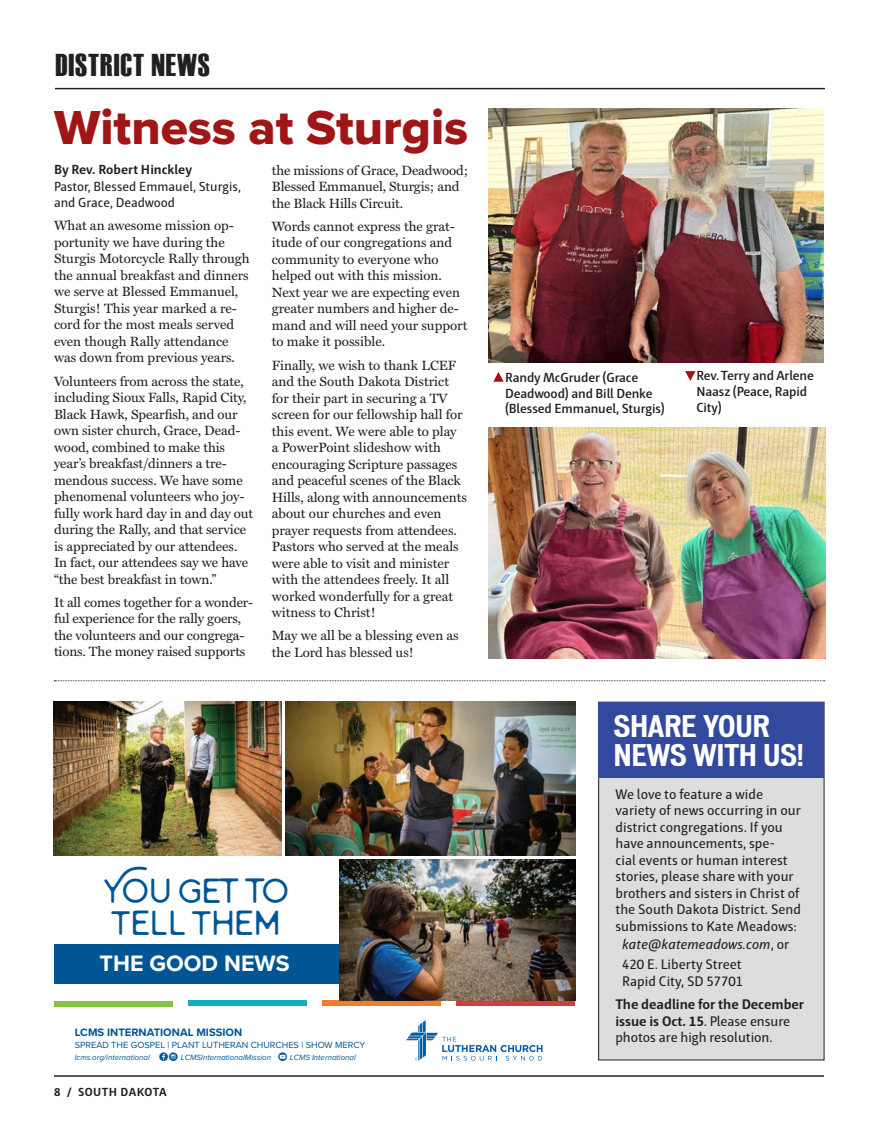
<style>
.page{position:relative;width:878px;height:1141px;background:#fff}
.page>*{position:absolute;margin:0;border:0;box-sizing:border-box;transform-origin:0 0}
.t1{font:49.5px "Proxima Nova Extrabld";color:#a01516}
.t2{font:100 33.15px/31.3px "Minimalust";letter-spacing:.03em;color:#005595}
.Interior_Header_Bar_Left{font:31.5px "Haettenschweiler";letter-spacing:.03em;color:#231f20}
.t3{font:700 condensed 28.5px/28.5px "Vonnes";color:#fff}
.t4{font:700 23.1px "Proxima Nova";color:#fff}
.t5{font:14.25px/16.5px "Haptic";color:#231f20}
.t6{font:700 14.25px/16.5px "Haptic";letter-spacing:-.005em;color:#231f20}
.t7{font:italic 14.25px "Haptic";color:#231f20}
.t8{font:13.5px/16.5px "Miller Text";color:#231f20}
.Photo_Text{font:600 13.5px/15.8px "Haptic";letter-spacing:-.01em;color:#231f20}
.t9{font:13.5px/16.5px "Haptic";color:#231f20}
.t10{font:700 12px "Haptic";letter-spacing:.04em;color:#231f20}
.t11{font:700 11.25px "Proxima Nova";color:#005595}
.t12{font:9.15px "Proxima Nova";color:#005595}
.t13{font:italic 7.95px "Proxima Nova";color:#005595}
.s1{font-weight:700}
.s2{font-family:"Social Shapes";font-style:normal;font-size:12.45px}
.s3{font-style:normal}
.s4{font-weight:400}
</style>
<div class="page">
<hr style="left:54px;top:1075px;width:770px;height:2px;background:#231f20">
<hr style="left:55px;top:88px;width:769px;height:1px;background:#231f20">
<div style="left:598px;top:702px;width:226px;height:358px;background:#dcdddf"></div>
<div style="left:598px;top:702px;width:226px;height:75px;background:#33499e"></div>
<img style="left:489px;top:108px;width:335px;height:255px">
<img style="left:489px;top:428px;width:336px;height:231px">
<svg style="left:54px;top:680px;width:770px;height:1px"></svg>
<svg style="left:406px;top:1020px;width:136px;height:41px"></svg>
<div style="left:54px;top:944px;width:296px;height:40px;background:#005595"></div>
<div style="left:54px;top:1001px;width:119px;height:5px;background:#84c443"></div>
<div style="left:188px;top:1000px;width:119px;height:6px;background:#0bb1c7"></div>
<div style="left:322px;top:1000px;width:119px;height:6px;background:#f47b2a"></div>
<div style="left:456px;top:1000px;width:119px;height:6px;background:#d63b3d"></div>
<img style="left:54px;top:701px;width:227px;height:155px">
<img style="left:339px;top:859px;width:236px;height:142px">
<img style="left:285px;top:701px;width:290px;height:155px">
<svg style="left:493px;top:372px;width:10px;height:10px"></svg>
<svg style="left:685px;top:371px;width:10px;height:10px"></svg>
<p class="Interior_Header_Bar_Left" style="left:56px;top:47px;width:156px">DISTRICT NEWS</p>
<p class="t1" style="left:54px;top:91px;width:415px">Witness at Sturgis</p>
<p class="t9" style="left:54px;top:161px;width:188px"><span class="s1">By Rev. Robert Hinckley<br></span>Pastor, Blessed Emmauel, Sturgis, and Grace, Deadwood</p>
<p class="t8" style="left:54px;top:218px;width:197px">What an awesome mission op&shy;portunity we have during the<br>Sturgis Motorcycle Rally through the annual breakfast and dinners we serve at Blessed Emmanuel,<br>Sturgis! This year marked a re&shy;cord for the most meals served even though Rally attendance was down from previous years.</p>
<p class="t8" style="left:54px;top:373px;width:201px">Volunteers from across the state, including Sioux Falls, Rapid City,<br>Black Hawk, Spearfish, and our own sister church, Grace, Dead&shy;wood, combined to make this year’s breakfast/dinners a tre&shy;mendous success. We have some phenomenal volunteers who joy&shy;fully work hard day in and day out during the Rally, and that service is appreciated by our attendees.<br>In fact, our attendees say we have “the best breakfast in town.”</p>
<p class="t8" style="left:54px;top:594px;width:201px">It all comes together for a wonder&shy;ful experience for the rally goers, the volunteers and our congrega&shy;tions. The money raised supports</p>
<p class="t8" style="left:272px;top:162px;width:198px">the missions of Grace, Deadwood;<br>Blessed Emmanuel, Sturgis; and the Black Hills Circuit.</p>
<p class="t8" style="left:272px;top:218px;width:197px">Words cannot express the grat&shy;itude of our congregations and community to everyone who helped out with this mission.<br>Next year we are expecting even greater numbers and higher de&shy;mand and will need your support to make it possible.</p>
<p class="t8" style="left:272px;top:357px;width:196px">Finally, we wish to thank LCEF and the South Dakota District for their part in securing a TV screen for our fellowship hall for this event. We were able to play<br>a PowerPoint slideshow with encouraging Scripture passages and peaceful scenes of the Black<br>Hills, along with announcements about our churches and even prayer requests from attendees.<br>Pastors who served at the meals were able to visit and minister with the attendees freely. It all worked wonderfully for a great witness to Christ!</p>
<p class="t8" style="left:272px;top:628px;width:188px">May we all be a blessing even as the Lord has blessed us!</p>
<p class="t2" style="left:104px;top:875px;width:187px">YOU GET TO<br>TELL THEM</p>
<p class="t4" style="left:100px;top:945px;width:192px">THE GOOD NEWS</p>
<p class="t11" style="left:75px;top:1024px;width:169px">LCMS INTERNATIONAL MISSION</p>
<p class="t12" style="left:75px;top:1038px;width:292px">SPREAD THE GOSPEL | PLANT LUTHERAN CHURCHES | SHOW MERCY</p>
<p class="t13" style="left:75px;top:1051px;width:282px">lcms.org/international <span class="s2">!$</span> LCMSInternationalMission <span class="s2">*</span> LCMS International</p>
<p class="t10" style="left:54px;top:1084px;width:114px">8 / SOUTH DAKOTA</p>
<p class="Photo_Text" style="left:505px;top:369px;width:161px">Randy McGruder (Grace<br>Deadwood) and Bill Denke (Blessed Emmanuel, Sturgis)</p>
<p class="Photo_Text" style="left:696px;top:368px;width:119px">Rev. Terry and Arlene<br>Naasz (Peace, Rapid<br>City)</p>
<p class="t3" style="left:614px;top:712px;width:191px">SHARE YOUR<br>NEWS WITH US!</p>
<p class="t5" style="left:615px;top:785px;width:187px">We love to feature a wide variety of news occurring in our district congregations. If you have announcements, spe-<br>cial events or human interest stories, please share with your brothers and sisters in Christ of the South Dakota District. Send submissions to Kate Meadows:</p>
<p class="t7" style="left:622px;top:936px;width:168px">kate@katemeadows.com<span class="s3">, or</span></p>
<p class="t5" style="left:622px;top:956px;width:121px">420 E. Liberty Street</p>
<p class="t5" style="left:622px;top:973px;width:122px">Rapid City, SD 57701</p>
<p class="t6" style="left:615px;top:996px;width:190px">The deadline for the December issue is Oct. 15<span class="s4">. Please ensure photos are high resolution.</span></p>
</div>
